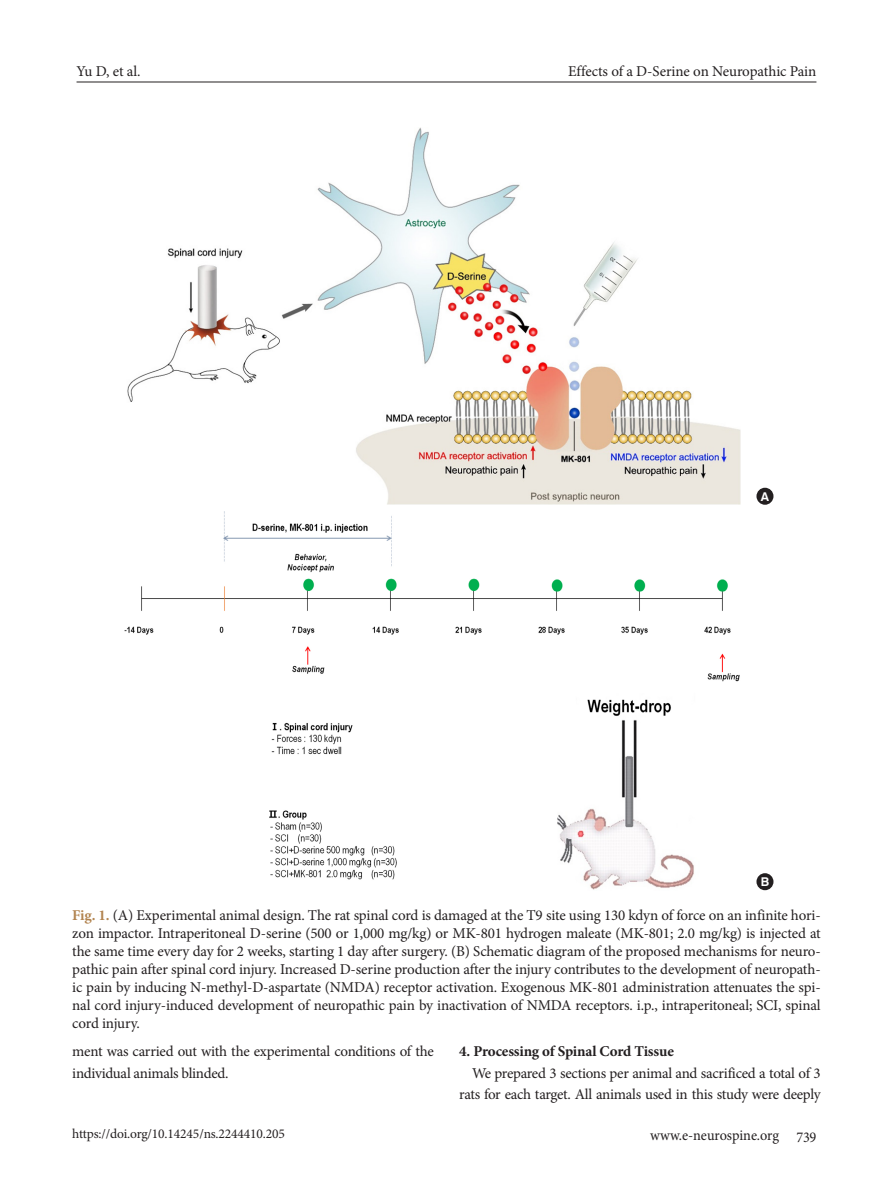
<style>
.page{position:relative;width:893px;height:1191px;background:#fff}
.page>*{position:absolute;margin:0;border:0;box-sizing:border-box;transform-origin:0 0}
.표그림캡션{font:15px/18px "Minion Pro";letter-spacing:-.01em;color:#231f20;text-align:justify}
.본문{font:15px/21.3px "Minion Pro";letter-spacing:-.02em;color:#231f20}
.중제목{font:700 15px "Minion Pro";letter-spacing:-.01em;color:#231f20}
.표그림캡션-2{font:15px "Minion Pro";letter-spacing:-.01em;color:#231f20;scale:.95 1}
.doi_번호{font:13.5px "Minion Pro";letter-spacing:-.01em;color:#231f20}
.t1{font:700 12.15px "Swiss 721 BT";color:#fff}
.s1{font-weight:700;color:#b28450}
</style>
<div class="page">
<hr style="left:77px;top:82px;width:739px;height:1px;background:#231f20">
<img style="left:127px;top:128px;width:614px;height:377px">
<img style="left:124px;top:511px;width:616px;height:379px">
<div style="left:756px;top:488px;width:17px;height:17px;background:#231f20;border-radius:50%"></div>
<div style="left:756px;top:873px;width:17px;height:17px;background:#231f20;border-radius:50%"></div>
<p class="표그림캡션" style="left:77px;top:62px;width:65px">Yu D, et al.</p>
<p class="표그림캡션" style="left:568px;top:62px;width:250px">Effects of a D-Serine on Neuropathic Pain</p>
<p class="t1" style="left:761px;top:489px;width:10px">A</p>
<p class="t1" style="left:761px;top:874px;width:10px">B</p>
<p class="표그림캡션" style="left:72px;top:906px;width:750px"><span class="s1">Fig. 1.</span> (A) Experimental animal design. The rat spinal cord is damaged at the T9 site using 130 kdyn of force on an infinite hori&shy;zon impactor. Intraperitoneal D-serine (500 or 1,000 mg/kg) or MK-801 hydrogen maleate (MK-801; 2.0 mg/kg) is injected at the same time every day for 2 weeks, starting 1 day after surgery. (B) Schematic diagram of the proposed mechanisms for neuro&shy;pathic pain after spinal cord injury. Increased D-serine production after the injury contributes to the development of neuropath&shy;ic pain by inducing N-methyl-D-aspartate (NMDA) receptor activation. Exogenous MK-801 administration attenuates the spi&shy;nal cord injury-induced development of neuropathic pain by inactivation of NMDA receptors. i.p., intraperitoneal; SCI, spinal cord injury.</p>
<p class="본문" style="left:72px;top:1040px;width:363px">ment was carried out with the experimental conditions of the individual animals blinded.</p>
<p class="중제목" style="left:459px;top:1040px;width:216px">4. Processing of Spinal Cord Tissue</p>
<p class="본문" style="left:459px;top:1062px;width:363px;text-align:right">We prepared 3 sections per animal and sacrificed a total of 3 rats for each target. All animals used in this study were deeply</p>
<p class="doi_번호" style="left:72px;top:1124px;width:214px">https://doi.org/10.14245/ns.2244410.205</p>
<p class="표그림캡션-2" style="left:650px;top:1125px;width:176px">www.e-neurospine.org 739</p>
</div>
